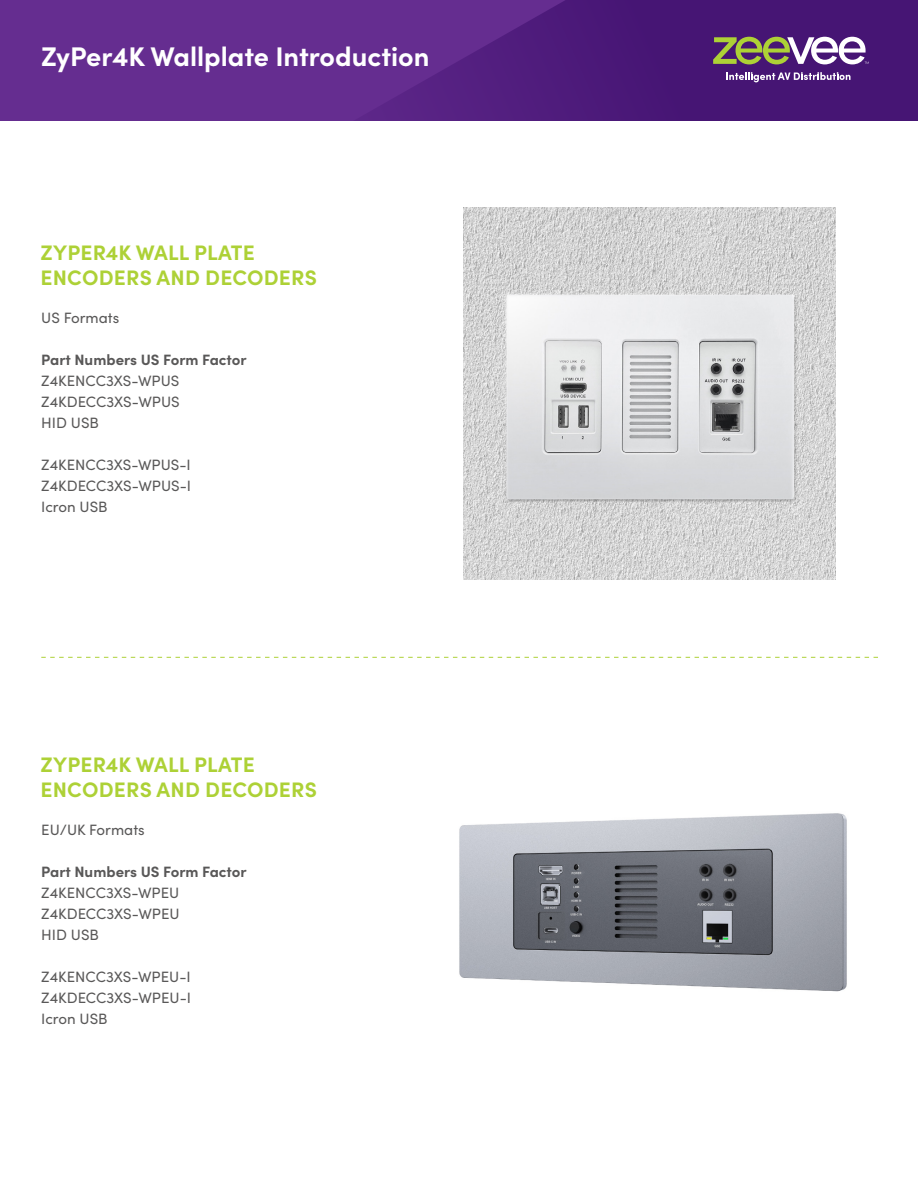
<style>
.page{position:relative;width:918px;height:1188px;background:#fff}
.page>*{position:absolute;margin:0;border:0;box-sizing:border-box;transform-origin:0 0}
.t1{font:700 27px "Sofia Pro";color:#fff}
.t2{font:700 21px/25.2px "Sofia Pro";letter-spacing:.01em;color:#add136}
.t3{font:15px/21px "Sofia Pro";color:#595858;text-align:justify}
.t4{font:700 15px "Sofia Pro";color:#595858}
</style>
<div class="page">
<div style="left:0;top:0;width:343px;height:121px;background:#652d90"></div>
<svg style="left:343px;top:0;width:575px;height:121px;background:#4f1c7d"></svg>
<svg style="left:726px;top:72px;width:125px;height:10px"></svg>
<svg style="left:713px;top:37px;width:156px;height:27px"></svg>
<svg style="left:41px;top:657px;width:837px;height:1px"></svg>
<img style="left:464px;top:208px;width:372px;height:372px">
<img style="left:459px;top:813px;width:388px;height:179px">
<h1 class="t1" style="left:41px;top:36px;width:390px">ZyPer4K Wallplate Introduction</h1>
<h2 class="t2" style="left:41px;top:238px;width:278px">ZYPER4K WALL PLATE<br>ENCODERS AND DECODERS</h2>
<p class="t3" style="left:41px;top:306px;width:79px">US Formats</p>
<p class="t4" style="left:41px;top:348px;width:207px">Part Numbers US Form Factor</p>
<p class="t3" style="left:41px;top:369px;width:140px">Z4KENCC3XS-WPUS Z4KDECC3XS-WPUS HID USB</p>
<p class="t3" style="left:41px;top:453px;width:151px">Z4KENCC3XS-WPUS-I Z4KDECC3XS-WPUS-I Icron USB</p>
<h2 class="t2" style="left:41px;top:750px;width:278px">ZYPER4K WALL PLATE<br>ENCODERS AND DECODERS</h2>
<p class="t3" style="left:41px;top:818px;width:105px">EU/UK Formats</p>
<p class="t4" style="left:41px;top:860px;width:207px">Part Numbers US Form Factor</p>
<p class="t3" style="left:41px;top:881px;width:140px">Z4KENCC3XS-WPEU Z4KDECC3XS-WPEU HID USB</p>
<p class="t3" style="left:41px;top:965px;width:151px">Z4KENCC3XS-WPEU-I Z4KDECC3XS-WPEU-I Icron USB</p>
</div>
